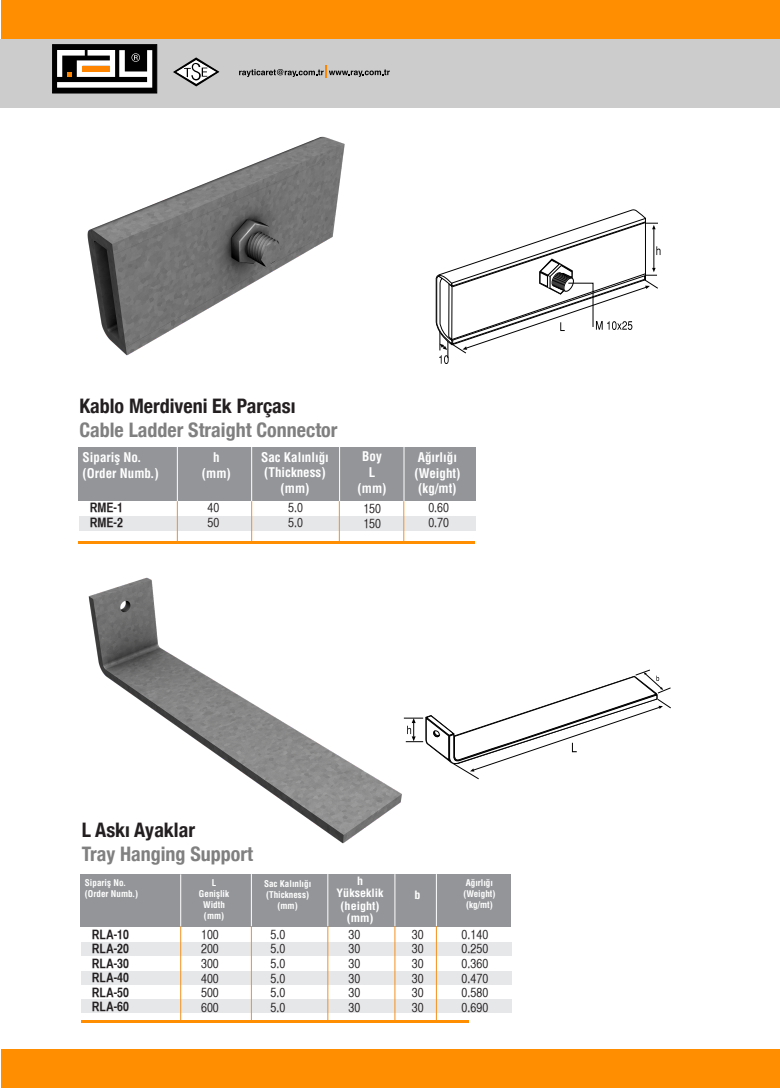
<style>
.page{position:relative;width:780px;height:1088px;background:#fff}
.page>*{position:absolute;margin:0;border:0;box-sizing:border-box;transform-origin:0 0}
.t1{font:700 condensed 20px "Helvetica Neue";color:#808080}
.t2{font:700 condensed 20px "Helvetica Neue";color:#231f20}
.t3{font:13px/14.6px "Helvetica CY Plain";color:#231f20}
.t4{font:13px "Helvetica Cond Bold Tr";color:#fff}
.t5{font:13px/14.6px "Helvetica CY Bold";color:#231f20;text-align:justify}
.t6{font:11.25px "Helvetica Cond Bold Tr";color:#fff;scale:1.07 1}
.t7{font:9.12px "Helvetica Cond Bold Tr";color:#fff}
</style>
<div class="page">
<hr style="left:779px;top:40px;width:1px;height:68px;background:#ccc">
<div style="left:0;top:40px;width:779px;height:68px;background:#ccc"></div>
<div style="left:724px;top:0;width:56px;height:39px;background:#ff8f00"></div>
<div style="left:52px;top:44px;width:105px;height:49px;background:#000;border:1px solid #000"></div>
<svg style="left:57px;top:50px;width:95px;height:38px"></svg>
<svg style="left:173px;top:57px;width:46px;height:29px"></svg>
<svg style="left:239px;top:66px;width:151px;height:12px"></svg>
<div style="left:1px;top:0;width:724px;height:39px;background:#ff8f00"></div>
<div style="left:1px;top:1049px;width:779px;height:39px;background:#ff8f00"></div>
<div style="left:79px;top:516px;width:396px;height:14px;background:#e6e7e9"></div>
<div style="left:78px;top:447px;width:397px;height:54px;background:#939598"></div>
<hr style="left:177px;top:446px;width:1px;height:55px;background:#fff">
<hr style="left:251px;top:446px;width:1px;height:55px;background:#fff">
<hr style="left:79px;top:541px;width:396px;height:3px;background:#ff8f00">
<hr style="left:177px;top:501px;width:1px;height:43px;background:#f6911e">
<hr style="left:251px;top:501px;width:1px;height:43px;background:#f6911e">
<hr style="left:339px;top:447px;width:1px;height:54px;background:#fff">
<hr style="left:339px;top:501px;width:1px;height:43px;background:#f6911e">
<img style="left:87px;top:136px;width:258px;height:220px">
<svg style="left:435px;top:209px;width:225px;height:155px"></svg>
<div style="left:81px;top:942px;width:430px;height:14px;background:#e6e7e9"></div>
<div style="left:81px;top:971px;width:430px;height:13px;background:#e6e7e9"></div>
<div style="left:81px;top:999px;width:430px;height:14px;background:#e6e7e9"></div>
<div style="left:81px;top:874px;width:430px;height:53px;background:#939598"></div>
<hr style="left:81px;top:1020px;width:388px;height:2px;background:#ff8f00">
<hr style="left:394px;top:874px;width:1px;height:52px;background:#fff">
<hr style="left:394px;top:926px;width:1px;height:94px;background:#f6911e">
<hr style="left:327px;top:874px;width:1px;height:52px;background:#fff">
<hr style="left:327px;top:926px;width:1px;height:94px;background:#f6911e">
<hr style="left:251px;top:874px;width:1px;height:52px;background:#fff">
<hr style="left:251px;top:926px;width:1px;height:94px;background:#f6911e">
<hr style="left:180px;top:874px;width:1px;height:52px;background:#fff">
<hr style="left:180px;top:926px;width:1px;height:94px;background:#f6911e">
<hr style="left:436px;top:874px;width:1px;height:52px;background:#fff">
<hr style="left:436px;top:926px;width:1px;height:94px;background:#f6911e">
<img style="left:88px;top:577px;width:316px;height:267px">
<svg style="left:404px;top:670px;width:267px;height:110px"></svg>
<hr style="left:403px;top:447px;width:1px;height:54px;background:#fff">
<hr style="left:403px;top:501px;width:1px;height:43px;background:#f6911e">
<p class="t2" style="left:79px;top:394px;width:218px">Kablo Merdiveni Ek Parçası</p>
<p class="t1" style="left:79px;top:418px;width:259px">Cable Ladder Straight Connector</p>
<p class="t4" style="left:83px;top:449px;width:60px">Siparifl No.</p>
<p class="t4" style="left:83px;top:465px;width:78px">(Order Numb.)</p>
<p class="t5" style="left:90px;top:500px;width:35px">RME-1</p>
<p class="t5" style="left:90px;top:515px;width:35px">RME-2</p>
<p class="t4" style="left:362px;top:449px;width:21px">Boy</p>
<p class="t4" style="left:369px;top:464px;width:8px">L</p>
<p class="t4" style="left:357px;top:480px;width:30px">(mm)</p>
<p class="t3" style="left:363px;top:501px;width:19px">150</p>
<p class="t3" style="left:363px;top:516px;width:19px">150</p>
<p class="t4" style="left:261px;top:449px;width:69px">Sac Kal›nl›€›</p>
<p class="t4" style="left:264px;top:465px;width:63px">(Thickness)</p>
<p class="t4" style="left:280px;top:480px;width:30px">(mm)</p>
<p class="t4" style="left:418px;top:449px;width:41px">A€›rl›€›</p>
<p class="t4" style="left:414px;top:465px;width:48px">(Weight)</p>
<p class="t4" style="left:418px;top:481px;width:40px">(kg/mt)</p>
<p class="t4" style="left:213px;top:449px;width:8px">h</p>
<p class="t4" style="left:202px;top:465px;width:30px">(mm)</p>
<p class="t3" style="left:207px;top:501px;width:13px">40<br>50</p>
<p class="t3" style="left:428px;top:501px;width:22px">0.60</p>
<p class="t3" style="left:288px;top:501px;width:16px">5.0</p>
<p class="t3" style="left:288px;top:515px;width:16px">5.0</p>
<p class="t3" style="left:428px;top:515px;width:22px">0.70</p>
<p class="t2" style="left:82px;top:818px;width:115px">L Askı Ayaklar</p>
<p class="t1" style="left:82px;top:842px;width:172px">Tray Hanging Support</p>
<p class="t7" style="left:85px;top:877px;width:43px">Siparifl No.</p>
<p class="t7" style="left:85px;top:888px;width:55px">(Order Numb.)</p>
<p class="t5" style="left:92px;top:926px;width:39px">RLA-10<br>RLA-20<br>RLA-30<br>RLA-40<br>RLA-50<br>RLA-60</p>
<p class="t7" style="left:212px;top:877px;width:6px">L</p>
<p class="t7" style="left:199px;top:888px;width:32px">Genişlik</p>
<p class="t7" style="left:203px;top:899px;width:23px">Width</p>
<p class="t7" style="left:204px;top:910px;width:22px">(mm)</p>
<p class="t3" style="left:201px;top:927px;width:19px;text-align:justify">100<br>200<br>300<br>400<br>500<br>600</p>
<p class="t7" style="left:264px;top:878px;width:49px">Sac Kal›nl›€›</p>
<p class="t7" style="left:266px;top:889px;width:44px">(Thickness)</p>
<p class="t7" style="left:277px;top:900px;width:22px">(mm)</p>
<p class="t3" style="left:270px;top:927px;width:16px">5.0</p>
<p class="t3" style="left:270px;top:941px;width:16px">5.0</p>
<p class="t3" style="left:270px;top:956px;width:16px">5.0</p>
<p class="t3" style="left:270px;top:971px;width:16px">5.0</p>
<p class="t3" style="left:270px;top:985px;width:16px">5.0</p>
<p class="t3" style="left:270px;top:1000px;width:16px">5.0</p>
<p class="t6" style="left:357px;top:873px;width:7px">h</p>
<p class="t6" style="left:336px;top:886px;width:45px">Yükseklik</p>
<p class="t6" style="left:340px;top:898px;width:38px">(height)</p>
<p class="t6" style="left:346px;top:911px;width:27px">(mm)</p>
<p class="t3" style="left:348px;top:927px;width:13px">30</p>
<p class="t3" style="left:348px;top:941px;width:13px">30</p>
<p class="t3" style="left:348px;top:956px;width:13px">30</p>
<p class="t3" style="left:348px;top:971px;width:13px">30</p>
<p class="t3" style="left:348px;top:985px;width:13px">30</p>
<p class="t3" style="left:348px;top:1000px;width:13px">30</p>
<p class="t6" style="left:414px;top:888px;width:7px">b</p>
<p class="t3" style="left:412px;top:927px;width:13px">30</p>
<p class="t3" style="left:412px;top:941px;width:13px">30</p>
<p class="t3" style="left:412px;top:956px;width:13px">30</p>
<p class="t3" style="left:412px;top:971px;width:13px">30</p>
<p class="t3" style="left:412px;top:985px;width:13px">30</p>
<p class="t3" style="left:412px;top:1000px;width:13px">30</p>
<p class="t7" style="left:466px;top:877px;width:29px">A€›rl›€›</p>
<p class="t7" style="left:463px;top:888px;width:34px">(Weight)</p>
<p class="t7" style="left:466px;top:899px;width:28px">(kg/mt)</p>
<p class="t3" style="left:461px;top:927px;width:28px">0.140</p>
<p class="t3" style="left:461px;top:941px;width:28px">0.250</p>
<p class="t3" style="left:461px;top:956px;width:28px">0.360</p>
<p class="t3" style="left:461px;top:971px;width:28px">0.470</p>
<p class="t3" style="left:461px;top:985px;width:28px">0.580</p>
<p class="t3" style="left:461px;top:1000px;width:28px">0.690</p>
</div>
